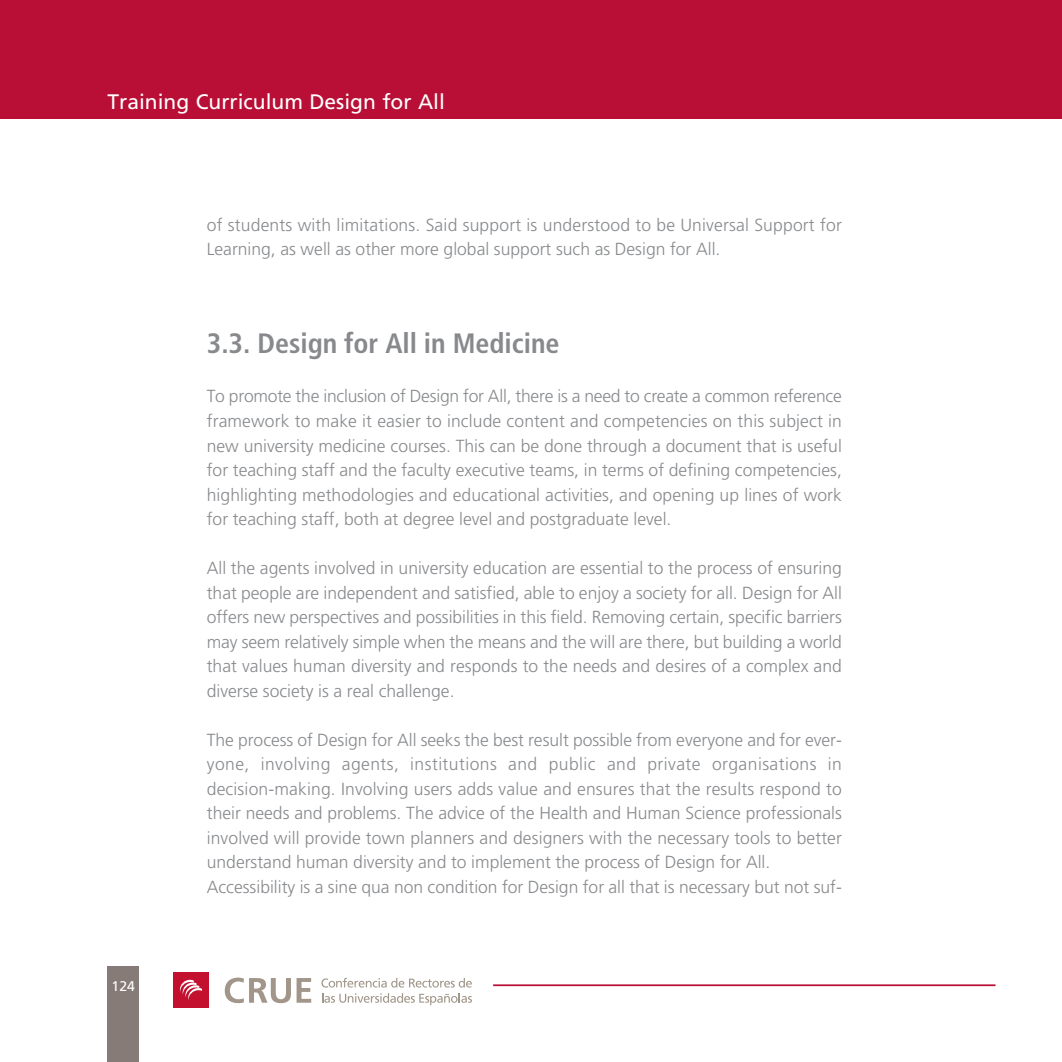
<style>
.page{position:relative;width:1062px;height:1062px;background:#fff}
.page>*{position:absolute;margin:0;border:0;box-sizing:border-box;transform-origin:0 0}
.t1{font:700 condensed 28px "Frutiger LT Std";color:#87898c}
.t2{font:21px "Frutiger LT Std";color:#fff}
.t3{font:300 17.5px/24.5px "Frutiger LT Std";color:#87898c}
.t4{font:14px "Frutiger";color:#fff}
</style>
<div class="page">
<div style="left:0;top:0;width:1062px;height:119px;background:#b90f36"></div>
<div style="left:107px;top:966px;width:32px;height:96px;background:#867b76"></div>
<svg style="left:225px;top:977px;width:86px;height:26px"></svg>
<div style="left:173px;top:972px;width:35px;height:36px;background:#c3102f"></div>
<svg style="left:180px;top:979px;width:22px;height:21px"></svg>
<svg style="left:322px;top:993px;width:150px;height:12px"></svg>
<svg style="left:321px;top:977px;width:151px;height:10px"></svg>
<hr style="left:493px;top:984px;width:502px;height:2px;background:#b90f36">
<p class="t2" style="left:107px;top:94px;width:339px">Training Curriculum Design for All</p>
<p class="t3" style="left:207px;top:214px;width:636px">of students with limitations. Said support is understood to be Universal Support for<br>Learning, as well as other more global support such as Design for All.</p>
<p class="t4" style="left:112px;top:980px;width:25px">124</p>
<h1 class="t1" style="left:207px;top:332px;width:354px">3.3. Design for All in Medicine</h1>
<p class="t3" style="left:207px;top:385px;width:636px;text-align:justify">To promote the inclusion of Design for All, there is a need to create a common reference framework to make it easier to include content and competencies on this subject in new university medicine courses. This can be done through a document that is useful for teaching staff and the faculty executive teams, in terms of defining competencies, highlighting methodologies and educational activities, and opening up lines of work for teaching staff, both at degree level and postgraduate level.</p>
<p class="t3" style="left:207px;top:557px;width:636px;text-align:justify">All the agents involved in university education are essential to the process of ensuring that people are independent and satisfied, able to enjoy a society for all. Design for All offers new perspectives and possibilities in this field. Removing certain, specific barriers may seem relatively simple when the means and the will are there, but building a world that values human diversity and responds to the needs and desires of a complex and diverse society is a real challenge.</p>
<p class="t3" style="left:207px;top:728px;width:636px">The process of Design for All seeks the best result possible from everyone and for ever&shy;yone, involving agents, institutions and public and private organisations in decision-making. Involving users adds value and ensures that the results respond to their needs and problems. The advice of the Health and Human Science professionals involved will provide town planners and designers with the necessary tools to better understand human diversity and to implement the process of Design for All.<br>Accessibility is a sine qua non condition for Design for all that is necessary but not suf-</p>
</div>
